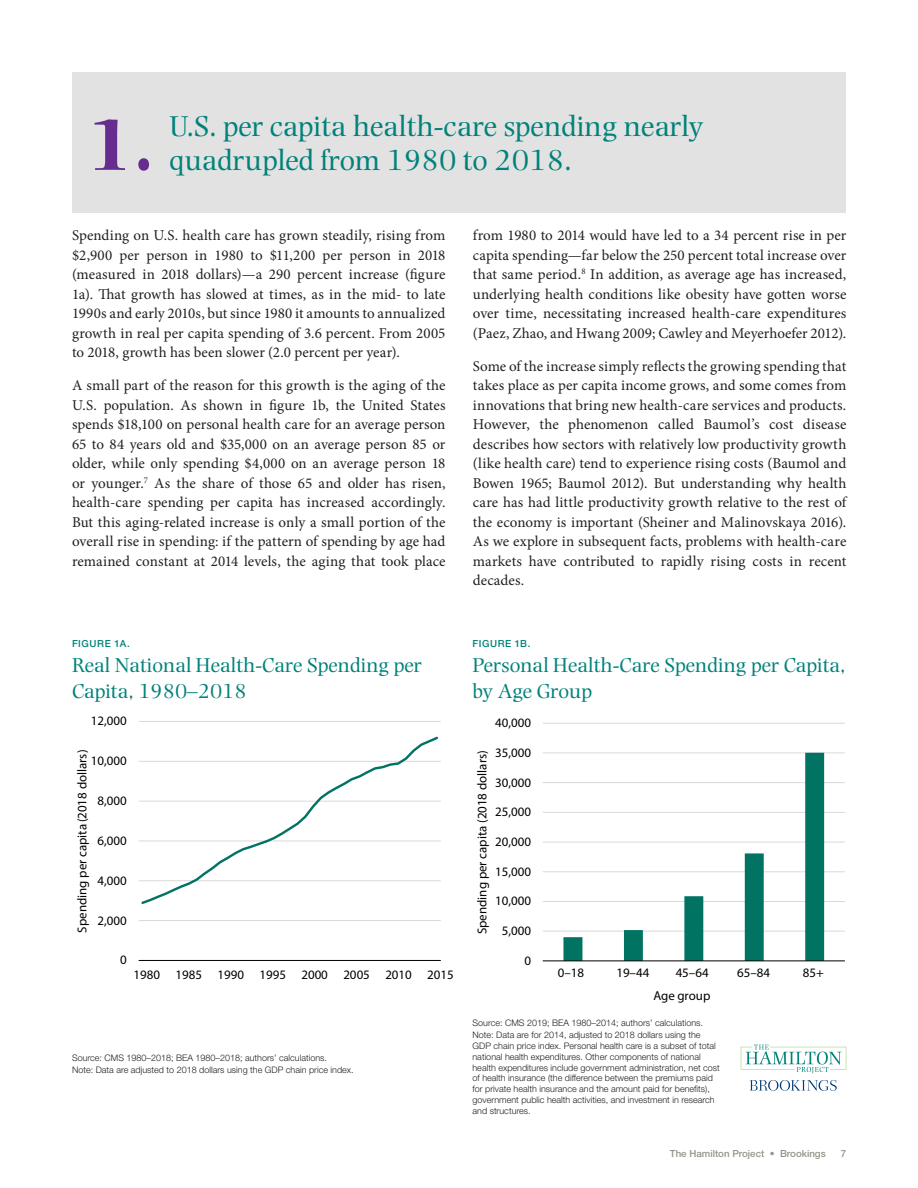
<style>
.page{position:relative;width:918px;height:1188px;background:#fff}
.page>*{position:absolute;margin:0;border:0;box-sizing:border-box;transform-origin:0 0}
.Fact_Number{font:700 75px "Photina MT Std";color:#662d8e}
.Fact_Text{font:30px "Photina MT Std";color:#00827a}
.Figure_Table_Title{font:21px/25.2px "Photina MT Std";color:#00827a}
.Regular_Body_Text{font:15px/19.5px "Minion Pro";color:#231f20;text-align:justify}
.t1{font:12.9px "Myriad Pro";color:#000}
.t2{font:500 9.75px "Helvetica Neue LT Std";color:#94948a}
.Figure_Table_Number{font:500 9.75px "Helvetica Neue LT Std";letter-spacing:.06em;color:#00827a}
.Figure_Table_source{font:300 9px/10.8px "Helvetica Neue LT Std";color:#231f20}
</style>
<div class="page">
<div style="left:72px;top:72px;width:774px;height:140px;background:#e2e2e2"></div>
<svg style="left:750px;top:1080px;width:87px;height:11px"></svg>
<svg style="left:741px;top:1045px;width:105px;height:28px"></svg>
<hr style="left:139px;top:920px;width:302px;height:1px;background:#d9d9d9">
<hr style="left:139px;top:880px;width:302px;height:1px;background:#d9d9d9">
<hr style="left:139px;top:841px;width:302px;height:1px;background:#d9d9d9">
<hr style="left:139px;top:801px;width:302px;height:1px;background:#d9d9d9">
<hr style="left:139px;top:761px;width:302px;height:1px;background:#d9d9d9">
<hr style="left:139px;top:721px;width:302px;height:1px;background:#d9d9d9">
<hr style="left:139px;top:960px;width:302px;height:1px;background:#000">
<svg style="left:139px;top:736px;width:301px;height:168px"></svg>
<hr style="left:543px;top:931px;width:302px;height:1px;background:#d9d9d9">
<hr style="left:543px;top:901px;width:302px;height:1px;background:#d9d9d9">
<hr style="left:543px;top:871px;width:302px;height:1px;background:#d9d9d9">
<hr style="left:543px;top:842px;width:302px;height:1px;background:#d9d9d9">
<hr style="left:543px;top:812px;width:302px;height:1px;background:#d9d9d9">
<hr style="left:543px;top:782px;width:302px;height:1px;background:#d9d9d9">
<hr style="left:543px;top:752px;width:302px;height:1px;background:#d9d9d9">
<hr style="left:543px;top:723px;width:302px;height:1px;background:#d9d9d9">
<svg style="left:563px;top:753px;width:261px;height:207px"></svg>
<hr style="left:543px;top:960px;width:302px;height:1px;background:#000">
<p class="Fact_Number" style="left:87px;top:102px;width:69px">1.</p>
<p class="Fact_Text" style="left:169px;top:109px;width:536px">U.S. per capita health-care spending nearly</p>
<p class="Fact_Text" style="left:169px;top:143px;width:404px">quadrupled from 1980 to 2018.</p>
<p class="Regular_Body_Text" style="left:72px;top:226px;width:375px">Spending on U.S. health care has grown steadily, rising from $2,900 per person in 1980 to $11,200 per person in 2018 (measured in 2018 dollars)—a 290 percent increase (figure 1a). That growth has slowed at times, as in the mid- to late 1990s and early 2010s, but since 1980 it amounts to annualized growth in real per capita spending of 3.6 percent. From 2005 to 2018, growth has been slower (2.0 percent per year).</p>
<p class="Regular_Body_Text" style="left:72px;top:376px;width:375px">A small part of the reason for this growth is the aging of the U.S. population. As shown in figure 1b, the United States spends $18,100 on personal health care for an average person 65 to 84 years old and $35,000 on an average person 85 or older, while only spending $4,000 on an average person 18 or younger.<sup>7</sup> As the share of those 65 and older has risen, health-care spending per capita has increased accordingly.<br>But this aging-related increase is only a small portion of the overall rise in spending: if the pattern of spending by age had remained constant at 2014 levels, the aging that took place</p>
<p class="Regular_Body_Text" style="left:473px;top:226px;width:375px">from 1980 to 2014 would have led to a 34 percent rise in per capita spending—far below the 250 percent total increase over that same period.<sup>8</sup> In addition, as average age has increased, underlying health conditions like obesity have gotten worse over time, necessitating increased health-care expenditures (Paez, Zhao, and Hwang 2009; Cawley and Meyerhoefer 2012).</p>
<p class="Regular_Body_Text" style="left:473px;top:356px;width:375px">Some of the increase simply reflects the growing spending that takes place as per capita income grows, and some comes from innovations that bring new health-care services and products.<br>However, the phenomenon called Baumol’s cost disease describes how sectors with relatively low productivity growth (like health care) tend to experience rising costs (Baumol and Bowen 1965; Baumol 2012). But understanding why health care has had little productivity growth relative to the rest of the economy is important (Sheiner and Malinovskaya 2016).<br>As we explore in subsequent facts, problems with health-care markets have contributed to rapidly rising costs in recent decades.</p>
<p class="Figure_Table_Number" style="left:72px;top:638px;width:59px">FIGURE 1A.</p>
<p class="Figure_Table_Title" style="left:72px;top:653px;width:351px">Real National Health-Care Spending per<br>Capita, 1980–2018</p>
<p class="t1" style="left:91px;top:713px;width:37px">12,000</p>
<p class="t1" style="left:74px;top:933px;width:184px;rotate:-90deg">gn i dnepS a t i pacr ep 8102 ( ) s r a l l od</p>
<p class="t1" style="left:91px;top:753px;width:37px">10,000</p>
<p class="t1" style="left:98px;top:793px;width:31px">8,000</p>
<p class="t1" style="left:98px;top:833px;width:31px">6,000</p>
<p class="t1" style="left:98px;top:872px;width:31px">4,000</p>
<p class="t1" style="left:98px;top:912px;width:31px">2,000</p>
<p class="t1" style="left:120px;top:952px;width:8px">0</p>
<p class="t1" style="left:134px;top:967px;width:322px">1980 1985 1990 1995 2000 2005 2010 2015</p>
<p class="Figure_Table_source" style="left:72px;top:1052px;width:257px">Source: CMS 1980–2018; BEA 1980–2018; authors’ calculations.</p>
<p class="Figure_Table_source" style="left:72px;top:1064px;width:283px">Note: Data are adjusted to 2018 dollars using the GDP chain price index.</p>
<p class="Figure_Table_Number" style="left:472px;top:638px;width:60px">FIGURE 1B.</p>
<p class="Figure_Table_Title" style="left:472px;top:653px;width:375px">Personal Health-Care Spending per Capita, by Age Group</p>
<p class="t1" style="left:495px;top:715px;width:37px">40,000</p>
<p class="t1" style="left:495px;top:745px;width:37px">35,000</p>
<p class="t1" style="left:474px;top:934px;width:186px;rotate:-90deg">gn i dnepS a t i pacr ep 8102 ( ) s r a l l od</p>
<p class="t1" style="left:495px;top:774px;width:37px">30,000</p>
<p class="t1" style="left:495px;top:804px;width:37px">25,000</p>
<p class="t1" style="left:495px;top:834px;width:37px">20,000</p>
<p class="t1" style="left:495px;top:863px;width:37px">15,000</p>
<p class="t1" style="left:495px;top:893px;width:37px">10,000</p>
<p class="t1" style="left:502px;top:923px;width:31px">5,000</p>
<p class="t1" style="left:524px;top:953px;width:8px">0</p>
<p class="t1" style="left:558px;top:965px;width:28px">0–18</p>
<p class="t1" style="left:616px;top:965px;width:34px">19–44</p>
<p class="t1" style="left:676px;top:965px;width:34px">45–64</p>
<p class="t1" style="left:737px;top:965px;width:34px">65–84</p>
<p class="t1" style="left:803px;top:965px;width:23px">85+</p>
<p class="t1" style="left:653px;top:988px;width:59px">Age group</p>
<p class="Figure_Table_source" style="left:472px;top:1017px;width:232px">Source: CMS 2019; BEA 1980–2014; authors’ calculations.</p>
<p class="Figure_Table_source" style="left:472px;top:1029px;width:249px">Note: Data are for 2014, adjusted to 2018 dollars using the GDP chain price index. Personal health care is a subset of total national health expenditures. Other components of national health expenditures include government administration, net cost of health insurance (the difference between the premiums paid for private health insurance and the amount paid for benefits), government public health activities, and investment in research and structures.</p>
<p class="t2" style="left:670px;top:1147px;width:157px">The Hamilton Project • Brookings</p>
<p class="t2" style="left:841px;top:1147px;width:7px">7</p>
</div>
